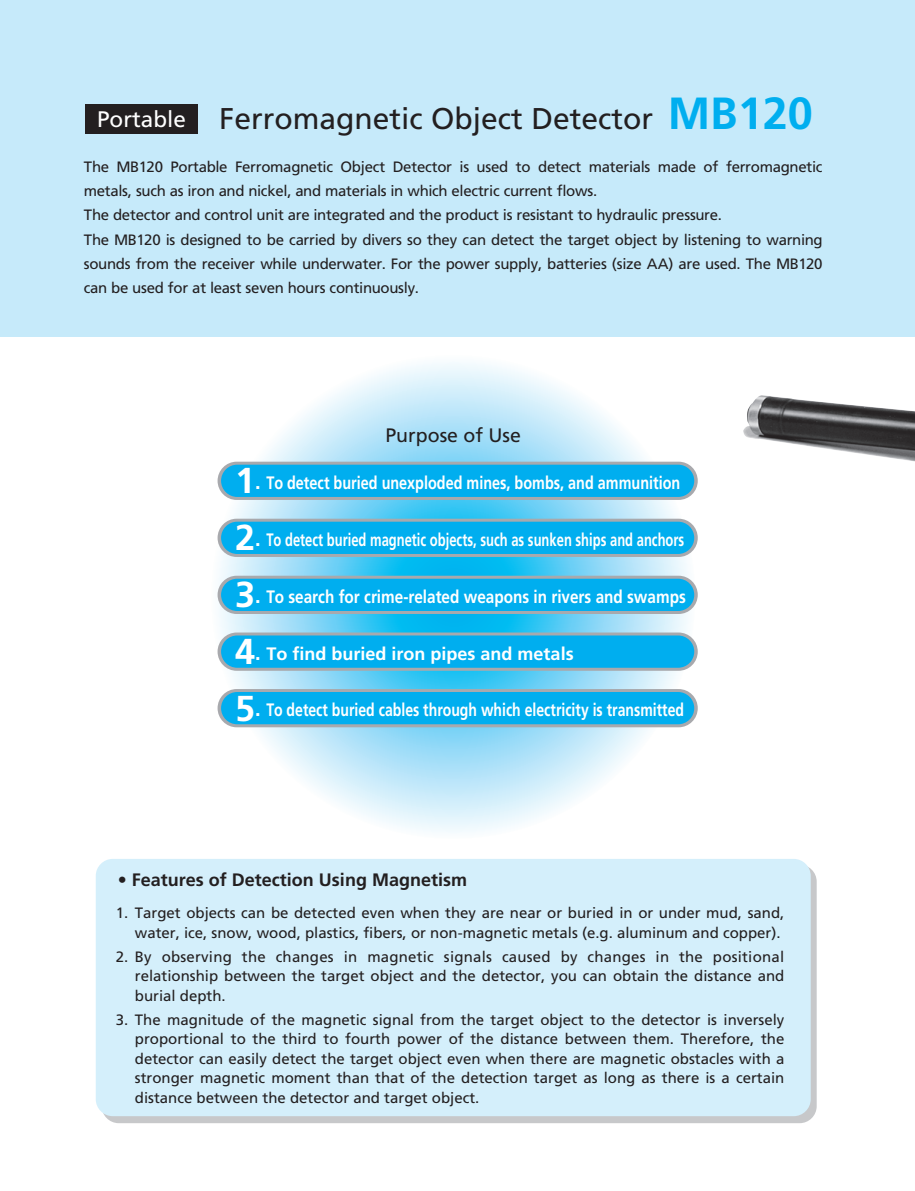
<style>
.page{position:relative;width:915px;height:1191px;background:#fff}
.page>*{position:absolute;margin:0;border:0;box-sizing:border-box;transform-origin:0 0}
.t1{font:30px "Frutiger";color:#231f20}
.t2{font:22.5px "Frutiger";color:#fff}
.t3{font:19.5px "Frutiger";color:#231f20}
.t4{font:700 18px "Frutiger";color:#fff;scale:.72 1}
.t5{font:700 18px "Frutiger";color:#fff;scale:.78 1}
.t6{font:700 18px "Frutiger";color:#fff;scale:.8 1}
.t7{font:700 18px "Frutiger";color:#fff;scale:.85 1}
.t8{font:700 18px "Frutiger";color:#231f20}
.t9{font:700 18px "Frutiger";color:#fff}
.t10{font:15px/19.5px "Frutiger";letter-spacing:-.015em;color:#231f20;text-align:justify}
.s1{font-weight:700;font-size:45px;color:#00aeef}
.s2{font-size:36px}
.s3{font-size:21px}
</style>
<div class="page">
<div style="left:102px;top:864px;width:714px;height:259px;background:#c7c8ca;border-radius:17px"></div>
<svg style="left:211px;top:355px;width:484px;height:483px;background:#afe4f8"></svg>
<div style="left:0;top:0;width:914px;height:336px;background:#c6eafa"></div>
<div style="left:96px;top:859px;width:714px;height:257px;background:#d4effb;border-radius:17px"></div>
<div style="left:85px;top:104px;width:113px;height:30px;background:#231f20"></div>
<svg style="left:217px;top:462px;width:480px;height:38px;background:#9fa9b1"></svg>
<svg style="left:217px;top:519px;width:480px;height:38px;background:#9fa9b0"></svg>
<svg style="left:217px;top:576px;width:480px;height:38px;background:#a0a9b0"></svg>
<div style="left:217px;top:632px;width:480px;height:39px;background:#a8a9ad;border-radius:19px"></div>
<svg style="left:217px;top:689px;width:480px;height:38px;background:#a0a9b0"></svg>
<div style="left:221px;top:465px;width:473px;height:32px;background:#00aeef;border-radius:16px"></div>
<div style="left:221px;top:522px;width:473px;height:32px;background:#00aeef;border-radius:16px"></div>
<div style="left:221px;top:579px;width:473px;height:32px;background:#00aeef;border-radius:16px"></div>
<div style="left:221px;top:635px;width:473px;height:33px;background:#00aeef;border-radius:16px"></div>
<div style="left:221px;top:692px;width:473px;height:32px;background:#00aeef;border-radius:16px"></div>
<img style="left:743px;top:395px;width:171px;height:66px">
<h1 class="t1" style="left:219px;top:101px;width:595px">Ferromagnetic Object Detector <span class="s1">MB120</span></h1>
<p class="t10" style="left:84px;top:155px;width:740px;line-height:24px;text-align:left">The MB120 Portable Ferromagnetic Object Detector is used to detect materials made of ferromagnetic metals, such as iron and nickel, and materials in which electric current flows.<br>The detector and control unit are integrated and the product is resistant to hydraulic pressure.<br>The MB120 is designed to be carried by divers so they can detect the target object by listening to warning sounds from the receiver while underwater. For the power supply, batteries (size AA) are used. The MB120 can be used for at least seven hours continuously.</p>
<h2 class="t2" style="left:97px;top:105px;width:90px">Portable</h2>
<h3 class="t3" style="left:385px;top:424px;width:137px">Purpose of Use</h3>
<p class="t6" style="left:235px;top:472px;width:557px"><span class="s2">1</span><span class="s3">.</span> To detect buried unexploded mines, bombs, and ammunition</p>
<p class="t4" style="left:235px;top:529px;width:625px"><span class="s2">2</span><span class="s3">.</span> To detect buried magnetic objects, such as sunken ships and anchors</p>
<p class="t7" style="left:235px;top:586px;width:531px"><span class="s2">3</span><span class="s3">.</span> To search for crime-related weapons in rivers and swamps</p>
<p class="t9" style="left:235px;top:643px;width:340px"><span class="s2">4</span><span class="s3">.</span> To find buried iron pipes and metals</p>
<p class="t5" style="left:235px;top:699px;width:576px"><span class="s2">5</span><span class="s3">.</span> To detect buried cables through which electricity is transmitted</p>
<p class="t8" style="left:118px;top:869px;width:351px">• Features of Detection Using Magnetism</p>
<p class="t10" style="left:116px;top:903px;width:670px;text-align:right">1. Target objects can be detected even when they are near or buried in or under mud, sand, water, ice, snow, wood, plastics, fibers, or non-magnetic metals (e.g. aluminum and copper).</p>
<p class="t10" style="left:135px;top:946px;width:650px;text-indent:-19px">2. By observing the changes in magnetic signals caused by changes in the positional relationship between the target object and the detector, you can obtain the distance and burial depth.</p>
<p class="t10" style="left:135px;top:1009px;width:651px;text-indent:-19px">3. The magnitude of the magnetic signal from the target object to the detector is inversely proportional to the third to fourth power of the distance between them. Therefore, the detector can easily detect the target object even when there are magnetic obstacles with a stronger magnetic moment than that of the detection target as long as there is a certain distance between the detector and target object.</p>
</div>
